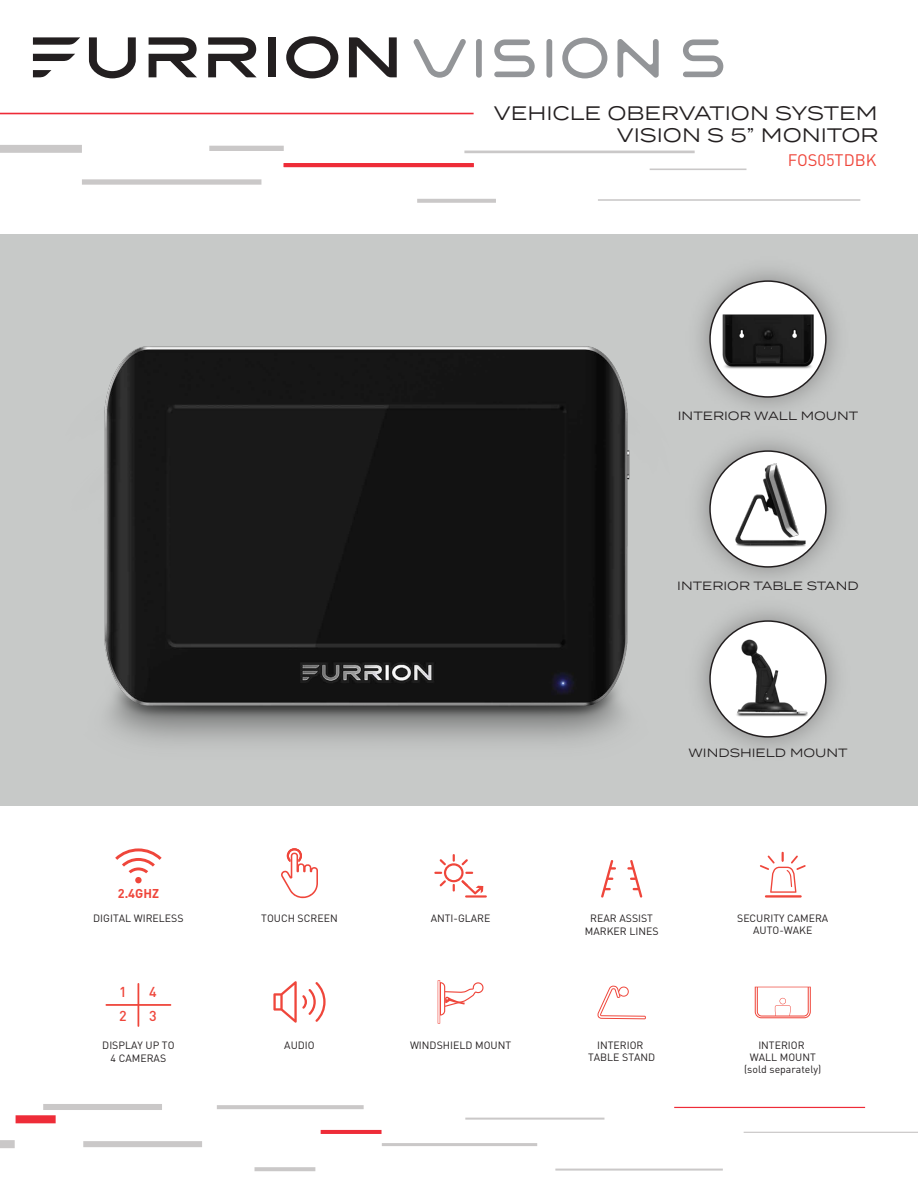
<style>
.page{position:relative;width:918px;height:1188px;background:#fff}
.page>*{position:absolute;margin:0;border:0;box-sizing:border-box;transform-origin:0 0}
.t1{font:19.5px "Termina";color:#231f20}
.t2{font:16.5px "DIN Pro";color:#ef463b}
.t3{font:500 14.25px/23.7px "DIN Pro";color:#ef463b}
.t4{font:700 12.6px "DIN Pro";color:#ef463b}
.t5{font:12px "Termina";color:#231f20}
.t6{font:10.5px/12.1px "DIN Pro";color:#231f20;text-align:center}
</style>
<div class="page">
<div style="left:82px;top:179px;width:179px;height:6px;background:#cac8c8"></div>
<div style="left:209px;top:146px;width:75px;height:5px;background:#cac8c8"></div>
<div style="left:0;top:145px;width:82px;height:8px;background:#cac8c8"></div>
<hr style="left:284px;top:163px;width:190px;height:4px;background:#ee2c38">
<hr style="left:417px;top:199px;width:79px;height:4px;background:#cac8c8">
<div style="left:0;top:1140px;width:15px;height:8px;background:#cac8c8"></div>
<hr style="left:217px;top:1105px;width:147px;height:4px;background:#cac8c8">
<div style="left:43px;top:1104px;width:119px;height:6px;background:#cac8c8"></div>
<div style="left:16px;top:1115px;width:40px;height:8px;background:#ee2c38"></div>
<hr style="left:321px;top:1130px;width:61px;height:4px;background:#ee2c38">
<div style="left:83px;top:1141px;width:119px;height:6px;background:#cac8c8"></div>
<hr style="left:382px;top:1143px;width:155px;height:3px;background:#cac8c8">
<hr style="left:465px;top:1118px;width:139px;height:2px;background:#cac8c8">
<hr style="left:555px;top:1169px;width:168px;height:2px;background:#cac8c8">
<hr style="left:255px;top:1167px;width:60px;height:4px;background:#cac8c8">
<hr style="left:744px;top:1132px;width:174px;height:1px;background:#cac8c8">
<hr style="left:674px;top:1107px;width:191px;height:1px;background:#ee2c38">
<hr style="left:464px;top:151px;width:231px;height:2px;background:#cac8c8">
<hr style="left:598px;top:199px;width:262px;height:2px;background:#cac8c8">
<hr style="left:650px;top:169px;width:96px;height:1px;background:#cac8c8">
<div style="left:268px;top:37px;width:8px;height:40px;background:#231f20"></div>
<svg style="left:349px;top:37px;width:48px;height:40px"></svg>
<svg style="left:33px;top:54px;width:42px;height:7px"></svg>
<svg style="left:33px;top:70px;width:18px;height:7px"></svg>
<svg style="left:33px;top:37px;width:47px;height:8px"></svg>
<svg style="left:286px;top:36px;width:52px;height:42px"></svg>
<svg style="left:89px;top:37px;width:47px;height:41px"></svg>
<svg style="left:149px;top:37px;width:48px;height:40px"></svg>
<svg style="left:208px;top:37px;width:49px;height:40px"></svg>
<div style="left:476px;top:39px;width:6px;height:39px;background:#939598;border-radius:3px"></div>
<div style="left:546px;top:39px;width:6px;height:39px;background:#939598;border-radius:3px"></div>
<svg style="left:413px;top:39px;width:53px;height:39px"></svg>
<svg style="left:562px;top:38px;width:45px;height:40px"></svg>
<svg style="left:494px;top:39px;width:41px;height:38px"></svg>
<svg style="left:683px;top:39px;width:40px;height:38px"></svg>
<svg style="left:617px;top:39px;width:42px;height:39px"></svg>
<div style="left:0;top:235px;width:918px;height:571px;background:#c7c9c8"></div>
<hr style="left:0;top:113px;width:474px;height:1px;background:#ee2b37">
<img style="left:699px;top:440px;width:138px;height:138px">
<div style="left:710px;top:451px;width:116px;height:116px;background:#fff;border-radius:50%"></div>
<img style="left:725px;top:460px;width:91px;height:91px">
<div style="left:709px;top:450px;width:118px;height:118px;border:2px solid #231f20;border-radius:50%"></div>
<img style="left:699px;top:270px;width:138px;height:138px">
<div style="left:710px;top:281px;width:116px;height:116px;background:#fff;border-radius:50%"></div>
<img style="left:712px;top:306px;width:112px;height:67px">
<div style="left:709px;top:280px;width:118px;height:118px;border:2px solid #231f20;border-radius:50%"></div>
<img style="left:699px;top:610px;width:138px;height:138px">
<div style="left:710px;top:621px;width:116px;height:116px;background:#fff;border-radius:50%"></div>
<img style="left:724px;top:633px;width:93px;height:95px">
<div style="left:709px;top:620px;width:118px;height:118px;border:2px solid #231f20;border-radius:50%"></div>
<img style="left:104px;top:346px;width:526px;height:396px">
<svg style="left:597px;top:986px;width:49px;height:33px"></svg>
<svg style="left:755px;top:987px;width:56px;height:31px"></svg>
<svg style="left:438px;top:980px;width:46px;height:44px"></svg>
<svg style="left:115px;top:848px;width:47px;height:35px"></svg>
<svg style="left:281px;top:848px;width:37px;height:50px"></svg>
<hr style="left:765px;top:895px;width:37px;height:3px;background:#ef463b">
<svg style="left:760px;top:852px;width:46px;height:41px"></svg>
<svg style="left:601px;top:860px;width:15px;height:38px"></svg>
<svg style="left:627px;top:860px;width:15px;height:38px"></svg>
<svg style="left:273px;top:981px;width:53px;height:42px"></svg>
<svg style="left:434px;top:854px;width:49px;height:40px"></svg>
<hr style="left:465px;top:895px;width:22px;height:3px;background:#ef463b">
<svg style="left:106px;top:983px;width:65px;height:44px"></svg>
<h1 class="t1" style="left:494px;top:98px;width:385px">VEHICLE OBERVATION SYSTEM</h1>
<h1 class="t1" style="left:617px;top:121px;width:263px">VISION S 5” MONITOR</h1>
<h2 class="t2" style="left:788px;top:148px;width:90px">FOS05TDBK</h2>
<p class="t4" style="left:118px;top:884px;width:43px">2.4GHZ</p>
<p class="t6" style="left:93px;top:911px;width:92px">DIGITAL WIRELESS</p>
<h3 class="t3" style="left:149px;top:979px;width:9px">4<br>3</h3>
<h3 class="t3" style="left:119px;top:979px;width:9px">1<br>2</h3>
<p class="t6" style="left:102px;top:1038px;width:74px;line-height:13.2px">DISPLAY UP TO<br>4 CAMERAS</p>
<p class="t5" style="left:678px;top:407px;width:182px">INTERIOR WALL MOUNT</p>
<p class="t5" style="left:677px;top:577px;width:183px">INTERIOR TABLE STAND</p>
<p class="t5" style="left:689px;top:744px;width:161px">WINDSHIELD MOUNT</p>
<p class="t6" style="left:261px;top:911px;width:78px">TOUCH SCREEN</p>
<p class="t6" style="left:737px;top:911px;width:93px">SECURITY CAMERA<br>AUTO-WAKE</p>
<p class="t6" style="left:431px;top:911px;width:61px">ANTI-GLARE</p>
<p class="t6" style="left:585px;top:911px;width:75px;line-height:13.2px">REAR ASSIST<br>MARKER LINES</p>
<p class="t6" style="left:284px;top:1038px;width:32px">AUDIO</p>
<p class="t6" style="left:410px;top:1038px;width:103px">WINDSHIELD MOUNT</p>
<p class="t6" style="left:588px;top:1039px;width:69px">INTERIOR<br>TABLE STAND</p>
<p class="t6" style="left:744px;top:1039px;width:79px">INTERIOR<br>WALL MOUNT (sold separately)</p>
</div>
